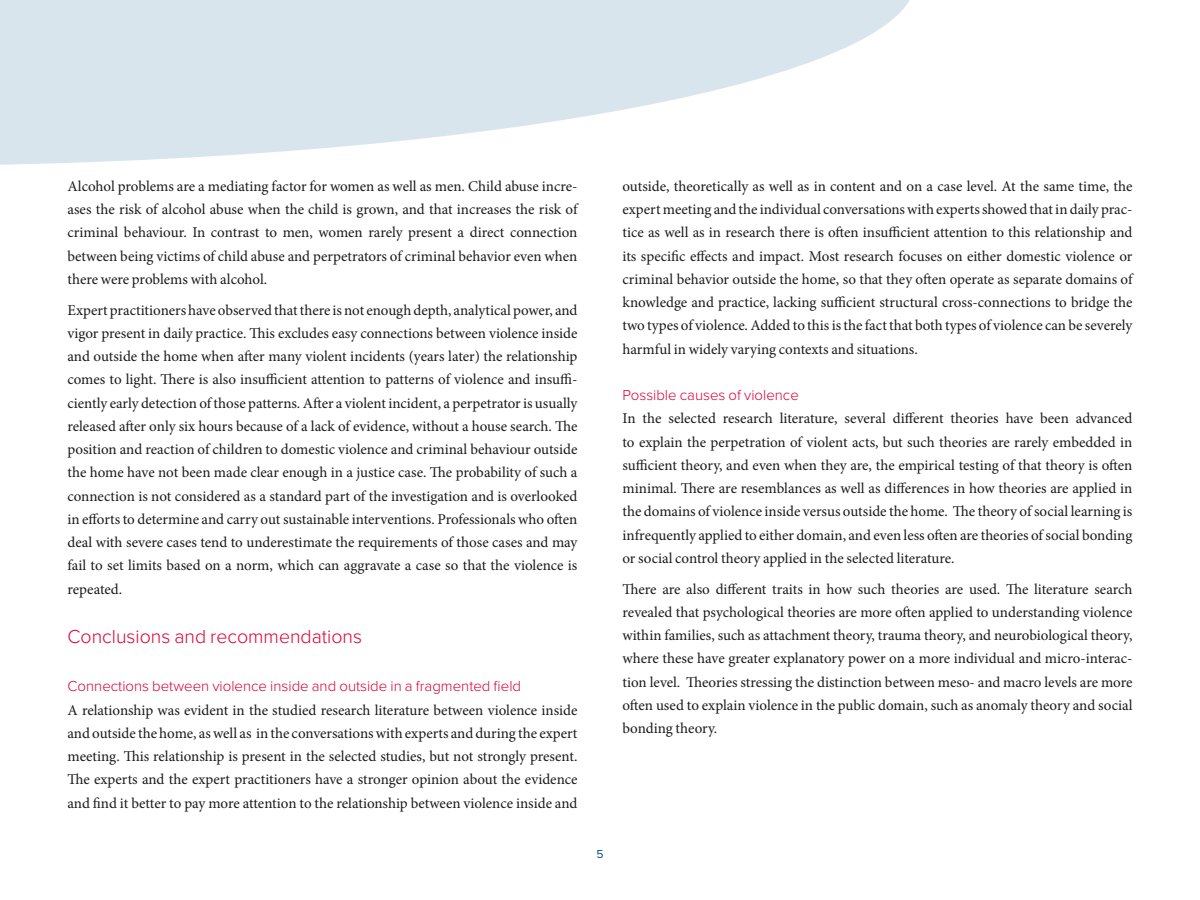
<style>
.page{position:relative;width:1200px;height:900px;background:#fff}
.page>*{position:absolute;margin:0;border:0;box-sizing:border-box;transform-origin:0 0}
.t1{font:300 19.5px "Proxima Nova";color:#dc0238}
.t2{font:15px/23.2px "Minion Pro";color:#1a1a1a;text-align:justify}
.t3{font:300 15px "Proxima Nova";color:#dc0238}
.t4{font:12px "Proxima Nova";color:#005286}
</style>
<div class="page">
<svg style="left:0;top:0;width:910px;height:165px;fill:#d9e5ed"></svg>
<p class="t2" style="left:68px;top:175px;width:512px">Alcohol problems are a mediating factor for women as well as men. Child abuse incre&shy;ases the risk of alcohol abuse when the child is grown, and that increases the risk of criminal behaviour. In contrast to men, women rarely present a direct connection between being victims of child abuse and perpetrators of criminal behavior even when there were problems with alcohol.</p>
<p class="t2" style="left:68px;top:298px;width:512px">Expert practitioners have observed that there is not enough depth, analytical power, and vigor present in daily practice. This excludes easy connections between violence inside and outside the home when after many violent incidents (years later) the relationship comes to light. There is also insufficient attention to patterns of violence and insuffi&shy;ciently early detection of those patterns. After a violent incident, a perpetrator is usually released after only six hours because of a lack of evidence, without a house search. The position and reaction of children to domestic violence and criminal behaviour outside the home have not been made clear enough in a justice case. The probability of such a connection is not considered as a standard part of the investigation and is overlooked in efforts to determine and carry out sustainable interventions. Professionals who often deal with severe cases tend to underestimate the requirements of those cases and may fail to set limits based on a norm, which can aggravate a case so that the violence is repeated.</p>
<h1 class="t1" style="left:68px;top:625px;width:296px">Conclusions and recommendations</h1>
<p class="t3" style="left:68px;top:677px;width:455px">Connections between violence inside and outside in a fragmented field</p>
<p class="t2" style="left:68px;top:698px;width:512px">A relationship was evident in the studied research literature between violence inside and outside the home, as well as in the conversations with experts and during the expert meeting. This relationship is present in the selected studies, but not strongly present.<br>The experts and the expert practitioners have a stronger opinion about the evidence and find it better to pay more attention to the relationship between violence inside and</p>
<p class="t4" style="left:596px;top:847px;width:9px">5</p>
<p class="t2" style="left:622px;top:175px;width:512px">outside, theoretically as well as in content and on a case level. At the same time, the expert meeting and the individual conversations with experts showed that in daily prac&shy;tice as well as in research there is often insufficient attention to this relationship and its specific effects and impact. Most research focuses on either domestic violence or criminal behavior outside the home, so that they often operate as separate domains of knowledge and practice, lacking sufficient structural cross-connections to bridge the two types of violence. Added to this is the fact that both types of violence can be severely harmful in widely varying contexts and situations.</p>
<p class="t3" style="left:622px;top:386px;width:178px">Possible causes of violence</p>
<p class="t2" style="left:622px;top:407px;width:512px">In the selected research literature, several different theories have been advanced to explain the perpetration of violent acts, but such theories are rarely embedded in sufficient theory, and even when they are, the empirical testing of that theory is often minimal. There are resemblances as well as differences in how theories are applied in the domains of violence inside versus outside the home. The theory of social learning is infrequently applied to either domain, and even less often are theories of social bonding or social control theory applied in the selected literature.</p>
<p class="t2" style="left:622px;top:577px;width:512px">There are also different traits in how such theories are used. The literature search revealed that psychological theories are more often applied to understanding violence within families, such as attachment theory, trauma theory, and neurobiological theory, where these have greater explanatory power on a more individual and micro-interac&shy;tion level. Theories stressing the distinction between meso- and macro levels are more often used to explain violence in the public domain, such as anomaly theory and social bonding theory.</p>
</div>
